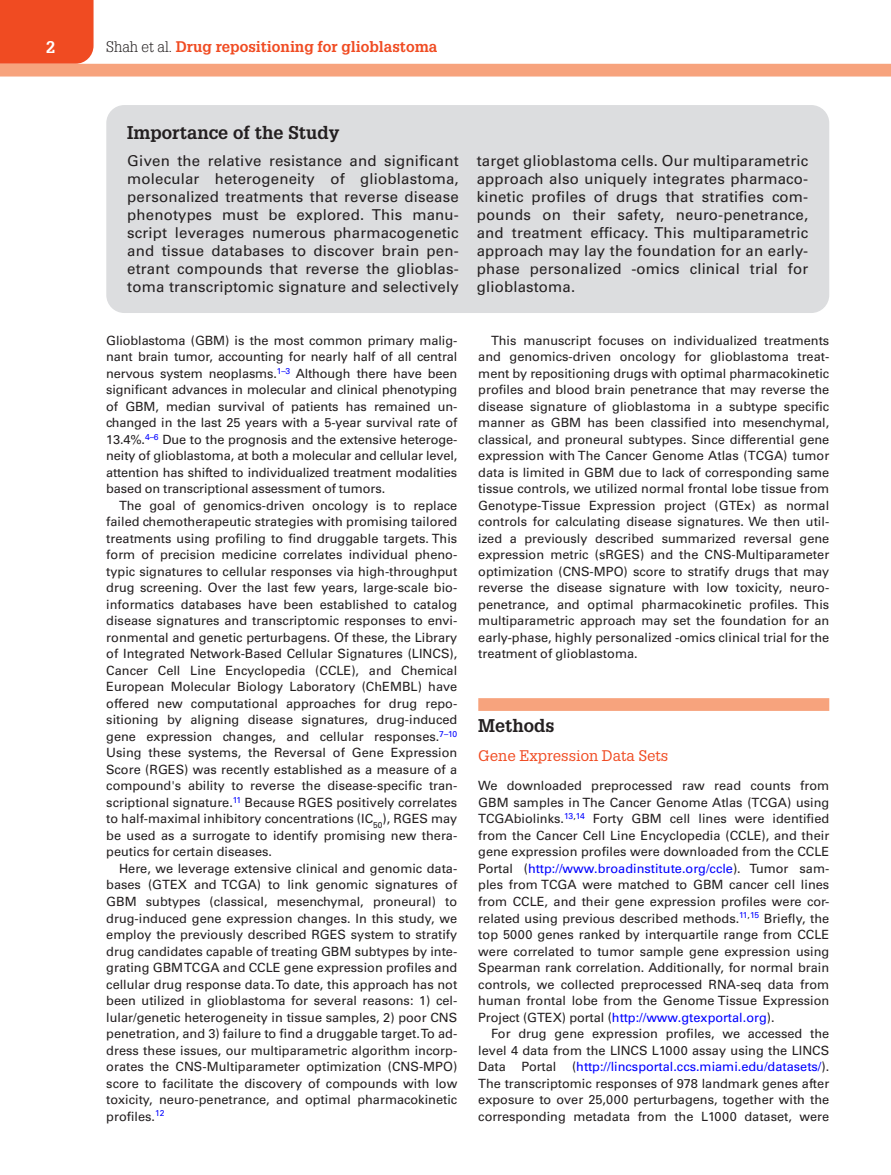
<style>
.page{position:relative;width:891px;height:1175px;background:#fff}
.page>*{position:absolute;margin:0;border:0;box-sizing:border-box;transform-origin:0 0}
.Box_Head{font:700 18px "Glypha LT Std";color:#231f20}
.HeadA{font:700 18px "Glypha LT Std";color:#231f20}
.t1{font:700 16.5px "Glypha LT Std";color:#fff}
.BoxText3{font:15px/18px "Univers LT Std";letter-spacing:.01em;color:#231f20;text-align:justify}
.t2{font:700 15px "Glypha LT Std";color:#f04b22}
.HeadB_HeadA{font:15px "Glypha LT Std";color:#f04b22}
.TextInd{font:12.75px/16.5px "Univers LT Std";color:#231f20;text-align:justify}
.Text{font:12.75px/16.5px "Univers LT Std";color:#231f20;text-align:justify}
.Text_First{font:12.75px/16.5px "Univers LT Std";letter-spacing:-.01em;color:#231f20;text-align:justify}
.s1{font-weight:300;color:#231f20}
.s2{color:#00f}
</style>
<div class="page">
<div style="left:0;top:0;width:94px;height:64px;background:#f04b22"></div>
<div style="left:0;top:64px;width:891px;height:12px;background:#f7a37d"></div>
<div style="left:478px;top:698px;width:351px;height:13px;background:#f7a37d"></div>
<div style="left:106px;top:105px;width:723px;height:208px;background:#dcdddf;border-radius:18px"></div>
<p class="t1" style="left:46px;top:37px;width:11px">2</p>
<p class="t2" style="left:106px;top:37px;width:333px"><span class="s1">Shah et al.</span> Drug repositioning for glioblastoma</p>
<p class="Box_Head" style="left:127px;top:121px;width:214px">Importance of the Study</p>
<p class="BoxText3" style="left:127px;top:152px;width:333px">Given the relative resistance and significant molecular heterogeneity of glioblastoma, personalized treatments that reverse disease phenotypes must be explored. This manu&shy;script leverages numerous pharmacogenetic and tissue databases to discover brain pen&shy;etrant compounds that reverse the glioblas&shy;toma transcriptomic signature and selectively</p>
<p class="BoxText3" style="left:477px;top:152px;width:333px">target glioblastoma cells. Our multiparametric approach also uniquely integrates pharmaco&shy;kinetic profiles of drugs that stratifies com&shy;pounds on their safety, neuro-penetrance, and treatment efficacy. This multiparametric approach may lay the foundation for an early&shy;phase personalized -omics clinical trial for glioblastoma.</p>
<p class="Text_First" style="left:106px;top:332px;width:353px">Glioblastoma (GBM) is the most common primary malig&shy;nant brain tumor, accounting for nearly half of all central nervous system neoplasms.<sup>1–3</sup> Although there have been significant advances in molecular and clinical phenotyping of GBM, median survival of patients has remained un&shy;changed in the last 25 years with a 5-year survival rate of 13.4%.<sup>4–6</sup> Due to the prognosis and the extensive heteroge&shy;neity of glioblastoma, at both a molecular and cellular level, attention has shifted to individualized treatment modalities based on transcriptional assessment of tumors.</p>
<p class="TextInd" style="left:106px;top:497px;width:353px;text-indent:13px">The goal of genomics-driven oncology is to replace failed chemotherapeutic strategies with promising tailored treatments using profiling to find druggable targets. This form of precision medicine correlates individual pheno&shy;typic signatures to cellular responses via high-throughput drug screening. Over the last few years, large-scale bio&shy;informatics databases have been established to catalog disease signatures and transcriptomic responses to envi&shy;ronmental and genetic perturbagens. Of these, the Library of Integrated Network-Based Cellular Signatures (LINCS), Cancer Cell Line Encyclopedia (CCLE), and Chemical European Molecular Biology Laboratory (ChEMBL) have offered new computational approaches for drug repo&shy;sitioning by aligning disease signatures, drug-induced gene expression changes, and cellular responses.<sup>7–10<br></sup>Using these systems, the Reversal of Gene Expression Score (RGES) was recently established as a measure of a compound's ability to reverse the disease-specific tran&shy;scriptional signature.<sup>11</sup> Because RGES positively correlates to half-maximal inhibitory concentrations (IC<sub>50</sub>), RGES may be used as a surrogate to identify promising new thera&shy;peutics for certain diseases.</p>
<p class="TextInd" style="left:106px;top:860px;width:353px;text-indent:13px">Here, we leverage extensive clinical and genomic data&shy;bases (GTEX and TCGA) to link genomic signatures of GBM subtypes (classical, mesenchymal, proneural) to drug-induced gene expression changes. In this study, we employ the previously described RGES system to stratify drug candidates capable of treating GBM subtypes by inte&shy;grating GBM TCGA and CCLE gene expression profiles and cellular drug response data. To date, this approach has not been utilized in glioblastoma for several reasons: 1) cel&shy;lular/genetic heterogeneity in tissue samples, 2) poor CNS penetration, and 3) failure to find a druggable target. To ad&shy;dress these issues, our multiparametric algorithm incorp&shy;orates the CNS-Multiparameter optimization (CNS-MPO) score to facilitate the discovery of compounds with low toxicity, neuro-penetrance, and optimal pharmacokinetic profiles.<sup>12</sup></p>
<p class="TextInd" style="left:478px;top:332px;width:353px;text-indent:13px">This manuscript focuses on individualized treatments and genomics-driven oncology for glioblastoma treat&shy;ment by repositioning drugs with optimal pharmacokinetic profiles and blood brain penetrance that may reverse the disease signature of glioblastoma in a subtype specific manner as GBM has been classified into mesenchymal, classical, and proneural subtypes. Since differential gene expression with The Cancer Genome Atlas (TCGA) tumor data is limited in GBM due to lack of corresponding same tissue controls, we utilized normal frontal lobe tissue from Genotype-Tissue Expression project (GTEx) as normal controls for calculating disease signatures. We then util&shy;ized a previously described summarized reversal gene expression metric (sRGES) and the CNS-Multiparameter optimization (CNS-MPO) score to stratify drugs that may reverse the disease signature with low toxicity, neuro&shy;penetrance, and optimal pharmacokinetic profiles. This multiparametric approach may set the foundation for an early-phase, highly personalized -omics clinical trial for the treatment of glioblastoma.</p>
<h2 class="HeadA" style="left:478px;top:714px;width:78px">Methods</h2>
<h3 class="HeadB_HeadA" style="left:478px;top:746px;width:192px">Gene Expression Data Sets</h3>
<p class="Text" style="left:478px;top:777px;width:353px">We downloaded preprocessed raw read counts from GBM samples in The Cancer Genome Atlas (TCGA) using TCGAbiolinks.<sup>13</sup><sup>,</sup><sup>14</sup> Forty GBM cell lines were identified from the Cancer Cell Line Encyclopedia (CCLE), and their gene expression profiles were downloaded from the CCLE Portal (<span class="s2">http://www.broadinstitute.org/ccle</span>). Tumor sam&shy;ples from TCGA were matched to GBM cancer cell lines from CCLE, and their gene expression profiles were cor&shy;related using previous described methods.<sup>11</sup><sup>,</sup><sup>15</sup> Briefly, the top 5000 genes ranked by interquartile range from CCLE were correlated to tumor sample gene expression using Spearman rank correlation. Additionally, for normal brain controls, we collected preprocessed RNA-seq data from human frontal lobe from the Genome Tissue Expression Project (GTEX) portal (<span class="s2">http://www.gtexportal.org</span>).</p>
<p class="TextInd" style="left:478px;top:1025px;width:353px;text-indent:13px">For drug gene expression profiles, we accessed the level 4 data from the LINCS L1000 assay using the LINCS Data Portal (<span class="s2">http://lincsportal.ccs.miami.edu/datasets/</span>).<br>The transcriptomic responses of 978 landmark genes after exposure to over 25,000 perturbagens, together with the corresponding metadata from the L1000 dataset, were</p>
</div>
